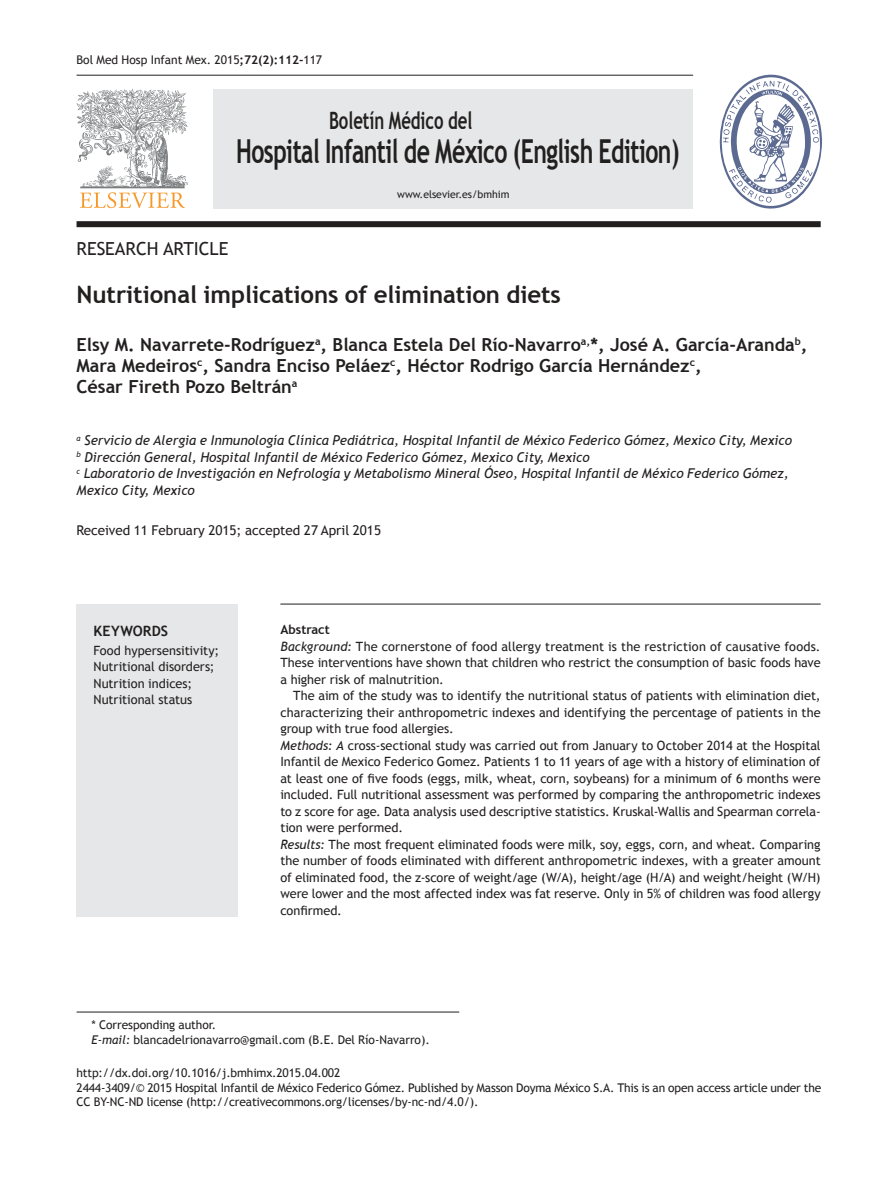
<style>
.page{position:relative;width:893px;height:1191px;background:#fff}
.page>*{position:absolute;margin:0;border:0;box-sizing:border-box;transform-origin:0 0}
.t1{font:700 33px "Trebuchet MS";letter-spacing:-.025em;color:#221f1f;scale:.7 1}
.t2{font:700 24px "Trebuchet MS";letter-spacing:-.005em;color:#221f1f}
.t3{font:700 24px "Trebuchet MS";letter-spacing:-.005em;color:#221f1f;scale:.7 1}
.t4{font:700 18px/21px "Trebuchet MS";color:#221f1f}
.t5{font:18px "Trebuchet MS";color:#221f1f}
.t6{font:700 14.25px "Trebuchet MS";letter-spacing:.015em;color:#221f1f}
.t7{font:italic 13.5px/16.5px "Trebuchet MS";letter-spacing:-.005em;color:#221f1f}
.t8{font:13.5px "Trebuchet MS";letter-spacing:-.005em;color:#221f1f}
.t9{font:12.75px/16.5px "Trebuchet MS";color:#221f1f}
.t10{font:12px/14.2px "Trebuchet MS";letter-spacing:-.015em;color:#221f1f}
.t11{font:10.5px "Trebuchet MS";letter-spacing:-.005em;color:#221f1f}
.s1{font-weight:700}
.s2{font-style:italic}
</style>
<div class="page">
<div style="left:77px;top:221px;width:744px;height:6px;background:#221f1f"></div>
<hr style="left:77px;top:75px;width:616px;height:1px;background:#221f1f">
<svg style="left:76px;top:89px;width:112px;height:119px"></svg>
<div style="left:214px;top:89px;width:479px;height:119px;background:#e6e7e8"></div>
<svg style="left:719px;top:74px;width:103px;height:135px"></svg>
<div style="left:77px;top:604px;width:161px;height:312px;background:#e6e7e8"></div>
<hr style="left:280px;top:603px;width:541px;height:1px;background:#221f1f">
<hr style="left:77px;top:1011px;width:382px;height:1px;background:#221f1f">
<p class="t10" style="left:77px;top:53px;width:247px">Bol Med Hosp Infant Mex. 2015<span class="s1">;72(2):112-</span>117</p>
<h2 class="t3" style="left:329px;top:111px;width:206px">Boletín Médico del</h2>
<h1 class="t1" style="left:236px;top:138px;width:635px">Hospital Infantil de México (English Edition)</h1>
<p class="t11" style="left:397px;top:189px;width:114px">www.elsevier.es/bmhim</p>
<h3 class="t5" style="left:77px;top:240px;width:153px">RESEARCH ARTICLE</h3>
<h2 class="t2" style="left:77px;top:285px;width:486px">Nutritional implications of elimination diets</h2>
<h3 class="t4" style="left:77px;top:335px;width:732px">Elsy M. Navarrete-Rodríguez<sup>a</sup>, Blanca Estela Del Río-Navarro<sup>a,</sup>*, José A. García-Aranda<sup>b</sup>,<br>Mara Medeiros<sup>c</sup>, Sandra Enciso Peláez<sup>c</sup>, Héctor Rodrigo García Hernández<sup>c</sup>,<br>César Fireth Pozo Beltrán<sup>a</sup></h3>
<p class="t7" style="left:77px;top:433px;width:717px"><sup>a</sup> Servicio de Alergia e Inmunología Clínica Pediátrica, Hospital Infantil de México Federico Gómez, Mexico City, Mexico <sup>b</sup> Dirección General, Hospital Infantil de México Federico Gómez, Mexico City, Mexico<br><sup>c</sup> Laboratorio de Investigación en Nefrología y Metabolismo Mineral Óseo, Hospital Infantil de México Federico Gómez, Mexico City, Mexico</p>
<p class="t8" style="left:77px;top:524px;width:306px">Received 11 February 2015; accepted 27 April 2015</p>
<p class="t6" style="left:94px;top:625px;width:76px">KEYWORDS</p>
<p class="t9" style="left:94px;top:642px;width:127px">Food hypersensitivity;<br>Nutritional disorders;<br>Nutrition indices;<br>Nutritional status</p>
<p class="t9" style="left:280px;top:622px;width:542px"><span class="s1">Abstract<br></span><span class="s2">Background:</span> The cornerstone of food allergy treatment is the restriction of causative foods.<br>These interventions have shown that children who restrict the consumption of basic foods have a higher risk of malnutrition.</p>
<p class="t9" style="left:280px;top:688px;width:542px;text-indent:13px">The aim of the study was to identify the nutritional status of patients with elimination diet, characterizing their anthropometric indexes and identifying the percentage of patients in the group with true food allergies.<br><span class="s2">Methods: A</span> cross-sectional study was carried out from January to October 2014 at the Hospital Infantil de Mexico Federico Gomez. Patients 1 to 11 years of age with a history of elimination of at least one of ive foods (eggs, milk, wheat, corn, soybeans) for a minimum of 6 months were included. Full nutritional assessment was performed by comparing the anthropometric indexes to z score for age. Data analysis used descriptive statistics. Kruskal-Wallis and Spearman correla&shy;tion were performed.<br><span class="s2">Results:</span> The most frequent eliminated foods were milk, soy, eggs, corn, and wheat. Comparing the number of foods eliminated with different anthropometric indexes, with a greater amount of eliminated food, the z-score of weight/age (W/A), height/age (H/A) and weight/height (W/H) were lower and the most affected index was fat reserve. Only in 5% of children was food allergy conirmed.</p>
<p class="t10" style="left:91px;top:1018px;width:340px;line-height:15px">* Corresponding author.<br><span class="s2">E-mail:</span> blancadelrionavarro@gmail.com (B.E. Del Río-Navarro).</p>
<p class="t10" style="left:77px;top:1066px;width:746px">http://dx.doi.org/10.1016/j.bmhimx.2015.04.002<br>2444-3409/© 2015 Hospital Infantil de México Federico Gómez. Published by Masson Doyma México S.A. This is an open access article under the<br>CC BY-NC-ND license (http://creativecommons.org/licenses/by-nc-nd/4.0/).</p>
</div>
